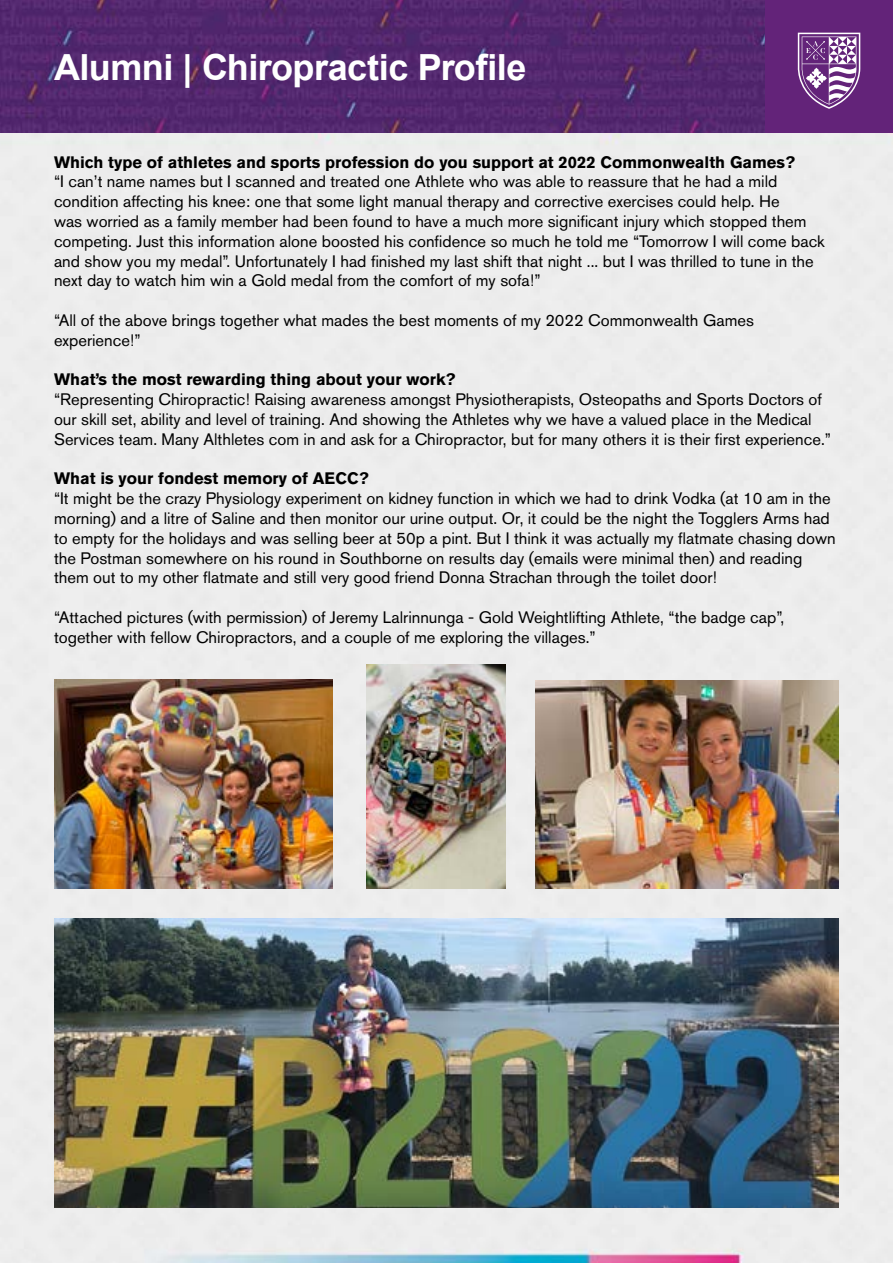
<style>
.page{position:relative;width:893px;height:1263px;background:#fff}
.page>*{position:absolute;margin:0;border:0;box-sizing:border-box;transform-origin:0 0}
.t1{font:700 36px "Arial";letter-spacing:-.015em;color:#fff}
.t2{font:16.5px/19.8px "Akzidenz Grotesk BE";color:#000}
.t3{font:700 16.5px "Akzidenz Grotesk BE";color:#000}
</style>
<div class="page">
<div style="left:0;top:133px;width:893px;height:1130px;background:#ededed"></div>
<img style="left:0;top:0;width:765px;height:133px">
<div style="left:765px;top:0;width:128px;height:133px;background:#632379"></div>
<svg style="left:797px;top:33px;width:63px;height:76px"></svg>
<img style="left:366px;top:665px;width:139px;height:224px">
<img style="left:535px;top:681px;width:304px;height:207px">
<img style="left:54px;top:680px;width:278px;height:208px">
<img style="left:54px;top:918px;width:785px;height:290px">
<h1 class="t1" style="left:54px;top:42px;width:474px">Alumni | Chiropractic Profile</h1>
<p class="t3" style="left:54px;top:152px;width:742px">Which type of athletes and sports profession do you support at 2022 Commonwealth Games?</p>
<p class="t2" style="left:54px;top:172px;width:772px">“I can’t name names but I scanned and treated one Athlete who was able to reassure that he had a mild condition affecting his knee: one that some light manual therapy and corrective exercises could help. He<br>was worried as a family member had been found to have a much more significant injury which stopped them competing. Just this information alone boosted his confidence so much he told me “Tomorrow I will come back and show you my medal”. Unfortunately I had finished my last shift that night ... but I was thrilled to tune in the next day to watch him win a Gold medal from the comfort of my sofa!”</p>
<p class="t2" style="left:54px;top:310px;width:701px">“All of the above brings together what mades the best moments of my 2022 Commonwealth Games experience!”</p>
<p class="t3" style="left:54px;top:370px;width:403px">What’s the most rewarding thing about your work?</p>
<p class="t2" style="left:54px;top:389px;width:778px">“Representing Chiropractic! Raising awareness amongst Physiotherapists, Osteopaths and Sports Doctors of our skill set, ability and level of training. And showing the Athletes why we have a valued place in the Medical<br>Services team. Many Althletes com in and ask for a Chiropractor, but for many others it is their first experience.”</p>
<p class="t3" style="left:54px;top:469px;width:316px">What is your fondest memory of AECC?</p>
<p class="t2" style="left:54px;top:488px;width:783px">“It might be the crazy Physiology experiment on kidney function in which we had to drink Vodka (at 10 am in the morning) and a litre of Saline and then monitor our urine output. Or, it could be the night the Togglers Arms had to empty for the holidays and was selling beer at 50p a pint. But I think it was actually my flatmate chasing down the Postman somewhere on his round in Southborne on results day (emails were minimal then) and reading them out to my other flatmate and still very good friend Donna Strachan through the toilet door!</p>
<p class="t2" style="left:54px;top:607px;width:732px">“Attached pictures (with permission) of Jeremy Lalrinnunga - Gold Weightlifting Athlete, “the badge cap”, together with fellow Chiropractors, and a couple of me exploring the villages.”</p>
</div>
